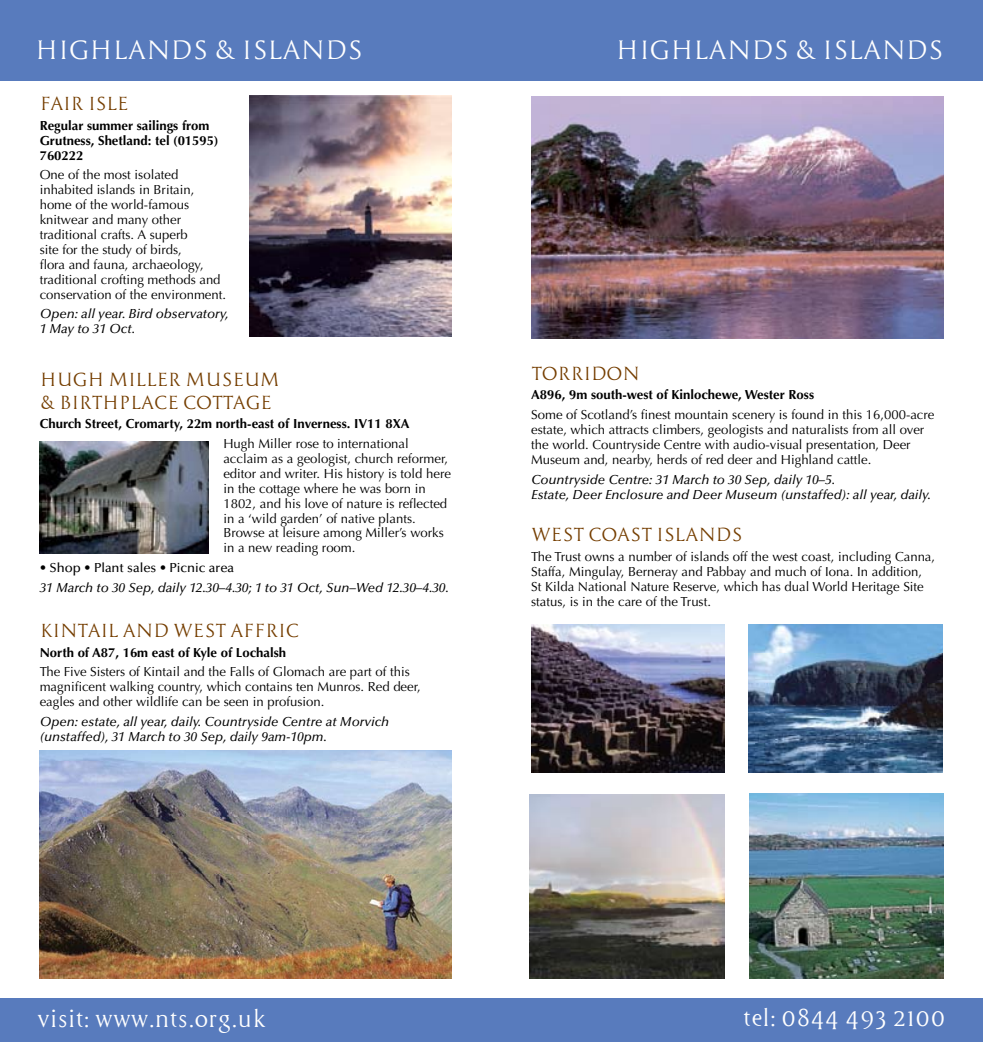
<style>
.page{position:relative;width:983px;height:1042px;background:#fff}
.page>*{position:absolute;margin:0;border:0;box-sizing:border-box;transform-origin:0 0}
.t1{font:24.5px "Cyan";color:#fff}
.t2{font:22.75px "Cyan";color:#fff}
.t3{font:17.5px "Cyan";color:#753e00}
.t4{font:13.12px/14.9px "Optima";color:#000}
.t5{font:italic 500 13.12px/14.9px "Optima";color:#000}
.t6{font:700 13.12px/14.9px "Optima";color:#000}
.t7{font:500 13.12px "Optima";color:#000}
</style>
<div class="page">
<img style="left:40px;top:750px;width:411px;height:228px">
<div style="left:0;top:0;width:982px;height:80px;background:#587bbd"></div>
<img style="left:250px;top:95px;width:201px;height:242px">
<img style="left:40px;top:441px;width:168px;height:112px">
<img style="left:531px;top:96px;width:412px;height:243px">
<img style="left:531px;top:625px;width:193px;height:147px">
<img style="left:749px;top:794px;width:194px;height:184px">
<img style="left:748px;top:625px;width:193px;height:148px">
<img style="left:530px;top:795px;width:194px;height:183px">
<div style="left:0;top:998px;width:982px;height:44px;background:#587bbd"></div>
<h1 class="t1" style="left:35px;top:35px;width:18px">HIG</h1>
<h1 class="t1" style="left:89px;top:35px;width:253px">HLANDS &amp; ISLANDS</h1>
<h1 class="t1" style="left:615px;top:34px;width:18px">HIG</h1>
<h1 class="t1" style="left:670px;top:34px;width:253px">HLANDS &amp; ISLANDS</h1>
<h3 class="t3" style="left:40px;top:92px;width:86px">FAIR IS LE</h3>
<p class="t6" style="left:40px;top:118px;width:180px">Regular summer sailings from<br>Grutness, Shetland: tel (01595)<br>760222</p>
<p class="t4" style="left:40px;top:168px;width:188px">One of the most isolated inhabited islands in Britain, home of the world-famous knitwear and many other traditional crafts. A superb<br>site for the study of birds,<br>flora and fauna, archaeology, traditional crofting methods and conservation of the environment.</p>
<p class="t5" style="left:40px;top:307px;width:190px">Open: all year. Bird observatory,<br>1 May to 31 Oct.</p>
<h3 class="t3" style="left:40px;top:368px;width:16px">HUG</h3>
<h3 class="t3" style="left:87px;top:368px;width:114px">H MI LLER MUSEU</h3>
<h3 class="t3" style="left:260px;top:368px;width:21px">M</h3>
<h3 class="t3" style="left:40px;top:391px;width:219px">&amp; BIRTHPLACE COTTAGE</h3>
<p class="t6" style="left:40px;top:417px;width:371px">Church Street, Cromarty, 22m north-east of Inverness. IV11 8XA</p>
<p class="t4" style="left:223px;top:436px;width:229px">Hugh Miller rose to international acclaim as a geologist, church reformer, editor and writer. His history is told here in the cottage where he was born in 1802, and his love of nature is reflected in a ‘wild garden’ of native plants.<br>Browse at leisure among Miller’s works in a new reading room.</p>
<p class="t7" style="left:40px;top:560px;width:196px">• Shop • Plant sales • Picnic area</p>
<p class="t5" style="left:40px;top:580px;width:410px">31 March to 30 Sep, daily 12.30–4.30; 1 to 31 Oct, Sun–Wed 12.30–4.30.</p>
<h3 class="t3" style="left:40px;top:619px;width:260px">KI NTAI L AND WEST AFFRI C</h3>
<p class="t6" style="left:40px;top:645px;width:248px">North of A87, 16m east of Kyle of Lochalsh</p>
<p class="t4" style="left:40px;top:664px;width:382px">The Five Sisters of Kintail and the Falls of Glomach are part of this magnificent walking country, which contains ten Munros. Red deer, eagles and other wildlife can be seen in profusion.</p>
<p class="t5" style="left:40px;top:714px;width:351px">Open: estate, all year, daily. Countryside Centre at Morvich (unstaffed), 31 March to 30 Sep, daily 9am-10pm.</p>
<h3 class="t3" style="left:531px;top:362px;width:14px">TORRIDO</h3>
<h3 class="t3" style="left:622px;top:362px;width:19px">N</h3>
<p class="t6" style="left:531px;top:388px;width:284px">A896, 9m south-west of Kinlochewe, Wester Ross</p>
<p class="t4" style="left:531px;top:408px;width:404px">Some of Scotland’s finest mountain scenery is found in this 16,000-acre estate, which attracts climbers, geologists and naturalists from all over the world. Countryside Centre with audio-visual presentation, Deer Museum and, nearby, herds of red deer and Highland cattle.</p>
<p class="t5" style="left:531px;top:472px;width:401px">Countryside Centre: 31 March to 30 Sep, daily 10–5.<br>Estate, Deer Enclosure and Deer Museum (unstaffed): all year, daily.</p>
<h3 class="t3" style="left:531px;top:524px;width:197px">WEST COAST IS LANDS</h3>
<p class="t4" style="left:531px;top:549px;width:405px">The Trust owns a number of islands off the west coast, including Canna, Staffa, Mingulay, Berneray and Pabbay and much of Iona. In addition, St Kilda National Nature Reserve, which has dual World Heritage Site status, is in the care of the Trust.</p>
<h2 class="t2" style="left:38px;top:1004px;width:229px">VISIT: WWW.NTS.ORG.UK</h2>
<h2 class="t2" style="left:743px;top:1003px;width:204px">TEL: 0844 493 2100</h2>
</div>
